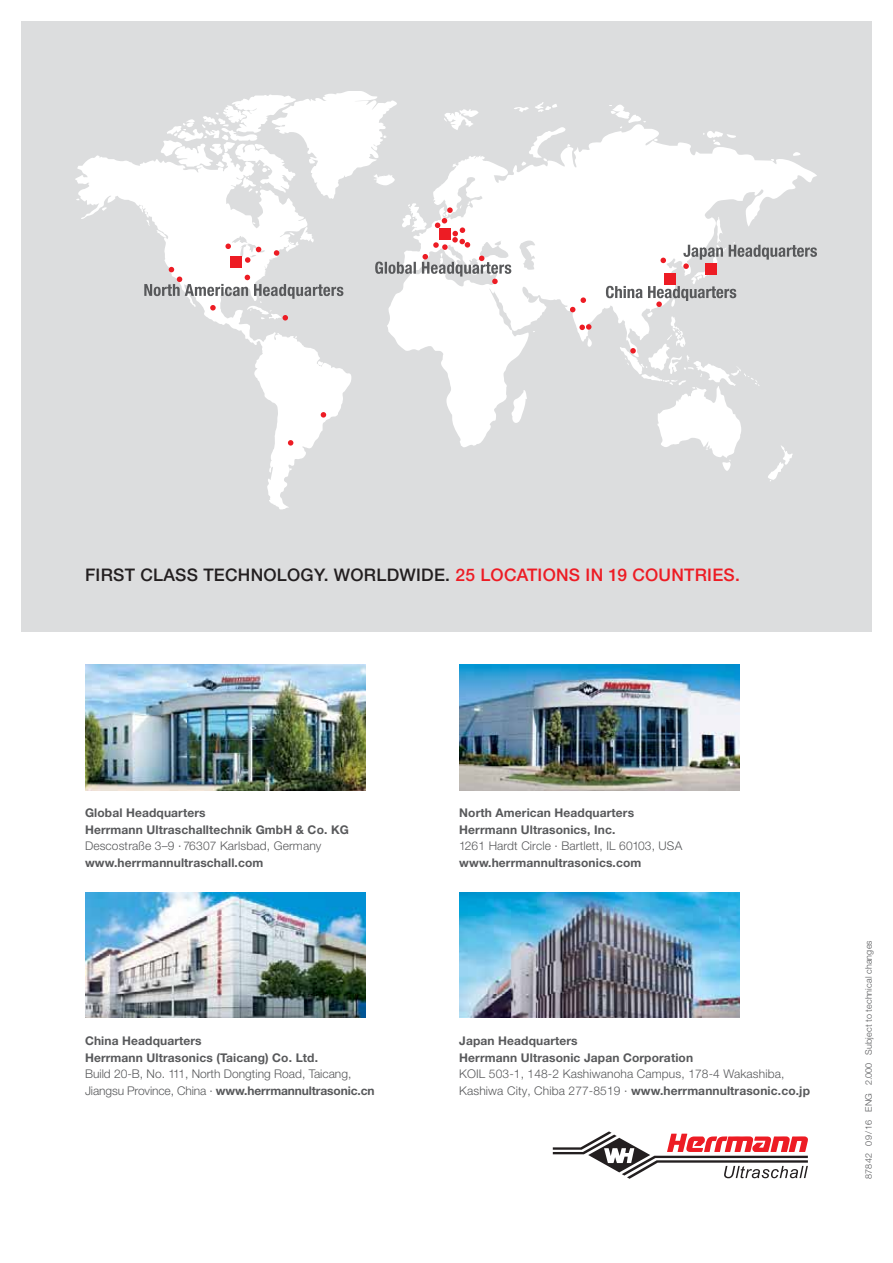
<style>
.page{position:relative;width:893px;height:1263px;background:#fff}
.page>*{position:absolute;margin:0;border:0;box-sizing:border-box;transform-origin:0 0}
.t1{font:500 17.4px "Helvetica Neue LT Pro";letter-spacing:.015em;color:#231f20}
.t2{font:300 12px/16.5px "Helvetica Neue LT Pro";letter-spacing:.01em;color:#58595b}
.t3{font:700 12px/16.5px "Helvetica Neue LT Pro";letter-spacing:.01em;color:#58595b}
.t4{font:300 9px "Helvetica Neue LT Pro";letter-spacing:.01em;color:#58595b}
.s1{color:#ed1c24}
.s2{font-weight:700}
</style>
<div class="page">
<svg style="left:553px;top:1131px;width:255px;height:48px"></svg>
<div style="left:21px;top:21px;width:851px;height:610px;background:#dcddde"></div>
<img style="left:85px;top:665px;width:281px;height:125px">
<img style="left:459px;top:665px;width:281px;height:125px">
<img style="left:85px;top:892px;width:281px;height:126px">
<img style="left:459px;top:892px;width:281px;height:126px">
<svg style="left:75px;top:91px;width:742px;height:418px"></svg>
<div style="left:664px;top:273px;width:11px;height:11px;background:#ed1c24"></div>
<div style="left:706px;top:263px;width:11px;height:11px;background:#ed1c24"></div>
<svg style="left:729px;top:245px;width:88px;height:15px"></svg>
<svg style="left:683px;top:245px;width:40px;height:24px"></svg>
<svg style="left:630px;top:348px;width:6px;height:6px"></svg>
<svg style="left:606px;top:286px;width:130px;height:21px"></svg>
<svg style="left:321px;top:412px;width:5px;height:6px"></svg>
<svg style="left:210px;top:305px;width:6px;height:5px"></svg>
<svg style="left:144px;top:244px;width:199px;height:55px"></svg>
<svg style="left:283px;top:315px;width:5px;height:5px"></svg>
<svg style="left:375px;top:207px;width:136px;height:77px"></svg>
<svg style="left:288px;top:440px;width:5px;height:6px"></svg>
<svg style="left:579px;top:324px;width:12px;height:6px"></svg>
<svg style="left:570px;top:297px;width:16px;height:15px"></svg>
<svg style="left:660px;top:258px;width:6px;height:5px"></svg>
<h1 class="t1" style="left:85px;top:565px;width:656px">FIRST CLASS TECHNOLOGY. WORLDWIDE. <span class="s1">25 LOCATIONS IN 19 COUNTRIES.</span></h1>
<p class="t3" style="left:85px;top:806px;width:265px">Global Headquarters<br>Herrmann Ultraschalltechnik GmbH &amp; Co. KG</p>
<p class="t2" style="left:85px;top:839px;width:238px">Descostraße 3–9 · 76307 Karlsbad, Germany</p>
<p class="t3" style="left:85px;top:856px;width:180px">www.herrmannultraschall.com</p>
<p class="t3" style="left:85px;top:1034px;width:234px">China Headquarters<br>Herrmann Ultrasonics (Taicang) Co. Ltd.</p>
<p class="t2" style="left:85px;top:1067px;width:291px">Build 20-B, No. 111, North Dongting Road, Taicang,<br>Jiangsu Province, China · <span class="s2">www.herrmannultrasonic.cn</span></p>
<p class="t3" style="left:459px;top:806px;width:176px">North American Headquarters<br>Herrmann Ultrasonics, Inc.</p>
<p class="t2" style="left:459px;top:839px;width:224px">1261 Hardt Circle · Bartlett, IL 60103, USA</p>
<p class="t3" style="left:459px;top:856px;width:184px">www.herrmannultrasonics.com</p>
<p class="t3" style="left:459px;top:1034px;width:235px">Japan Headquarters<br>Herrmann Ultrasonic Japan Corporation</p>
<p class="t2" style="left:459px;top:1067px;width:352px">KOIL 503-1, 148-2 Kashiwanoha Campus, 178-4 Wakashiba,<br>Kashiwa City, Chiba 277-8519 · <span class="s2">www.herrmannultrasonic.co.jp</span></p>
<p class="t4" style="left:865px;top:1179px;width:240px;rotate:-90deg">87842 09 / 16 ENG 2.000 Subject to technical changes</p>
</div>
